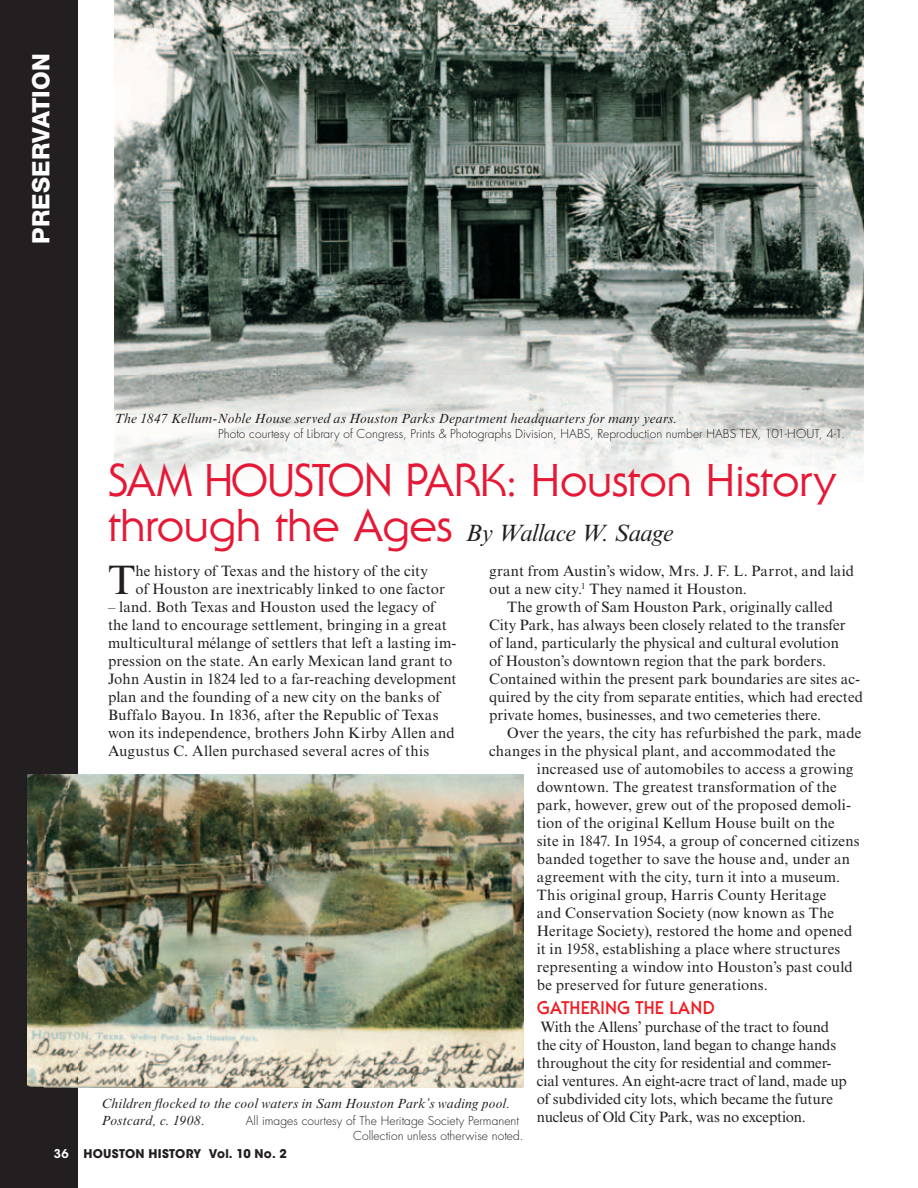
<style>
.page{position:relative;width:918px;height:1188px;background:#fff}
.page>*{position:absolute;margin:0;border:0;box-sizing:border-box;transform-origin:0 0}
.t1{font:45px "Serif Gothic Std";letter-spacing:-.015em;color:#e51836}
.t2{font:41.25px "Times New Roman MT Std";color:#231f20}
.t3{font:italic 24px "Times New Roman MT Std";letter-spacing:-.02em;color:#231f20}
.t4{font:800 24px "Helvetica Neue LT Std";letter-spacing:.005em;color:#fff}
.t5{font:700 18px "Serif Gothic Std";letter-spacing:.01em;color:#ee1d23}
.t6{font:15px/18px "Times New Roman MT Std";letter-spacing:.01em;color:#231f20}
.t7{font:15px/18px "Times New Roman MT Std";letter-spacing:-.01em;color:#231f20}
.t8{font:italic 13.5px/16.5px "Times New Roman MT Std";letter-spacing:.015em;color:#231f20}
.t9{font:300 12px/15px "Futura Std";letter-spacing:.005em;color:#231f20}
.t10{font:700 12px "ITC Avant Garde Std";letter-spacing:.02em;color:#231f20}
.s1{font-family:"Serif Gothic Std";font-style:normal;font-size:45px;color:#e51836}
.s2{font-weight:600;color:#fff}
</style>
<div class="page">
<div style="left:0;top:0;width:78px;height:1188px;background:#231f20"></div>
<img style="left:27px;top:774px;width:496px;height:314px">
<img style="left:115px;top:0;width:749px;height:483px">
<h3 class="t4" style="left:27px;top:244px;width:192px;rotate:-90deg">PRESERVATION</h3>
<p class="t8" style="left:115px;top:411px;width:564px">The 1847 Kellum-Noble House served as Houston Parks Department headquarters for many years.</p>
<p class="t9" style="left:218px;top:427px;width:628px">Photo courtesy of Library of Congress, Prints &amp; Photographs Division, HABS, Reproduction number HABS TEX, 101-HOUT, 4-1.</p>
<h1 class="t1" style="left:108px;top:453px;width:730px">SAM HOUSTON PARK: Houston History</h1>
<h3 class="t3" style="left:108px;top:520px;width:567px"><span class="s1">through the Ages</span> By Wallace W. Saage</h3>
<h2 class="t2" style="left:108px;top:556px;width:29px">T</h2>
<p class="t6" style="left:135px;top:562px;width:311px">he history of Texas and the history of the city of Houston are inextricably linked to one factor</p>
<p class="t6" style="left:108px;top:598px;width:350px">– land. Both Texas and Houston used the legacy of the land to encourage settlement, bringing in a great multicultural mélange of settlers that left a lasting im&shy;pression on the state. An early Mexican land grant to John Austin in 1824 led to a far-reaching development plan and the founding of a new city on the banks of Buffalo Bayou. In 1836, after the Republic of Texas won its independence, brothers John Kirby Allen and Augustus C. Allen purchased several acres of this</p>
<p class="t6" style="left:489px;top:562px;width:366px">grant from Austin’s widow, Mrs. J. F. L. Parrot, and laid out a new city.<sup>1</sup> They named it Houston.</p>
<p class="t6" style="left:489px;top:598px;width:375px;text-indent:18px">The growth of Sam Houston Park, originally called City Park, has always been closely related to the transfer<br>of land, particularly the physical and cultural evolution<br>of Houston’s downtown region that the park borders.<br>Contained within the present park boundaries are sites ac&shy;quired by the city from separate entities, which had erected private homes, businesses, and two cemeteries there.</p>
<p class="t6" style="left:489px;top:724px;width:374px;text-indent:18px">Over the years, the city has refurbished the park, made changes in the physical plant, and accommodated the</p>
<p class="t6" style="left:537px;top:760px;width:324px">increased use of automobiles to access a growing downtown. The greatest transformation of the park, however, grew out of the proposed demoli&shy;tion of the original Kellum House built on the site in 1847. In 1954, a group of concerned citizens banded together to save the house and, under an agreement with the city, turn it into a museum.<br>This original group, Harris County Heritage<br>and Conservation Society (now known as The Heritage Society), restored the home and opened it in 1958, establishing a place where structures representing a window into Houston’s past could be preserved for future generations.</p>
<p class="t5" style="left:537px;top:998px;width:179px">GATHERING THE LAND</p>
<p class="t7" style="left:537px;top:1018px;width:311px">With the Allens’ purchase of the tract to found the city of Houston, land began to change hands throughout the city for residential and commer&shy;cial ventures. An eight-acre tract of land, made up of subdivided city lots, which became the future nucleus of Old City Park, was no exception.</p>
<p class="t8" style="left:102px;top:1095px;width:411px">Children flocked to the cool waters in Sam Houston Park’s wading pool.<br>Postcard, c. 1908.</p>
<p class="t9" style="left:353px;top:1113px;width:172px;text-indent:-107px">All images courtesy of The Heritage Society Permanent<br>Collection unless otherwise noted.</p>
<p class="t10" style="left:54px;top:1145px;width:234px"><span class="s2">36</span> HOUSTON HISTORY VOL. 10 NO. 2</p>
</div>
